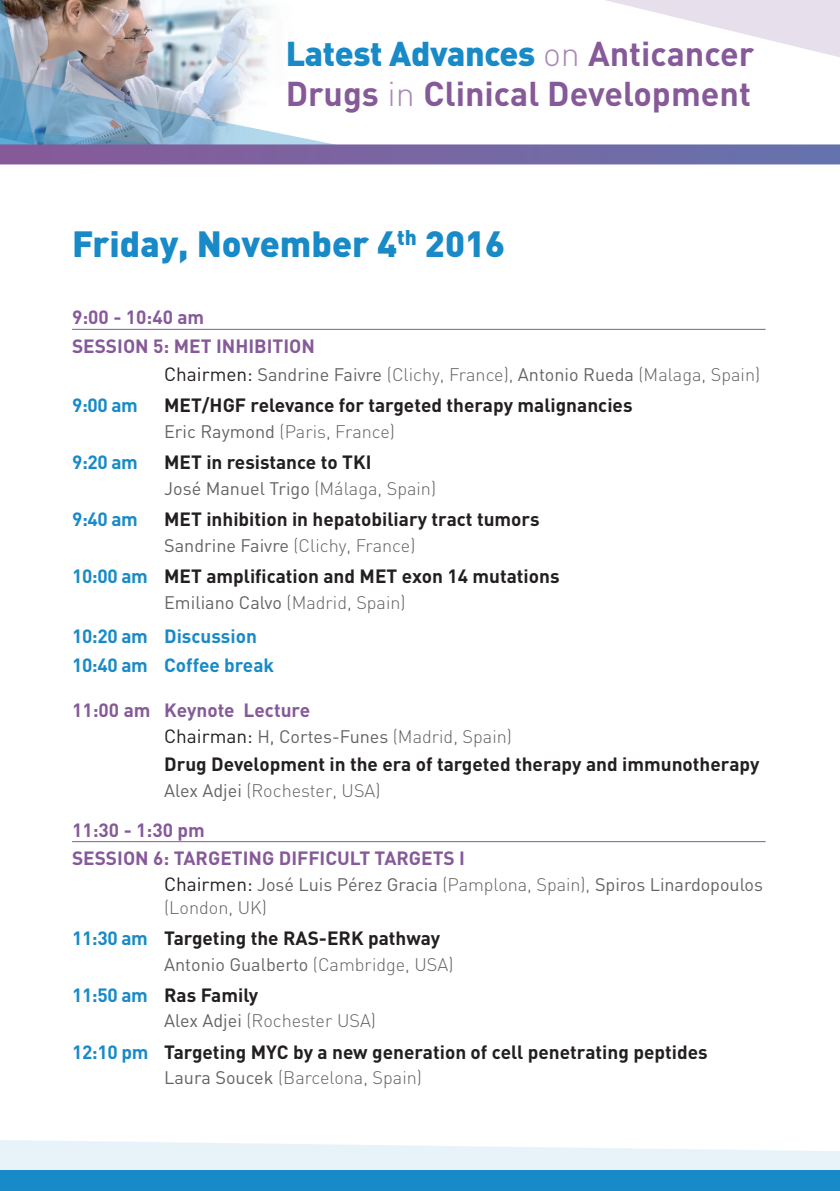
<style>
.page{position:relative;width:840px;height:1191px;background:#fff}
.page>*{position:absolute;margin:0;border:0;box-sizing:border-box;transform-origin:0 0}
.t1{font:900 36px "DIN";color:#188ac7}
.t2{font:700 34px/40.8px "DIN";color:#865a99}
.t3{font:700 19px "DIN";color:#231f20}
.t4{font:700 19px/28.4px "DIN";color:#865a99}
.t5{font:700 19px/28.4px "DIN";letter-spacing:-.005em;color:#188ac7}
.t6{font:300 18px "DIN";color:#636366}
.t7{font:18px/22.8px "DIN";color:#636366}
.s1{font-weight:900;color:#188ac7}
.s2{font-weight:300;color:#a789b6}
.s3{font-weight:400;font-size:19px;color:#231f20}
.s4{font-weight:400}
.s5{font-weight:300}
.s6{color:#188ac7}
.s7{font-size:19px;color:#231f20}
</style>
<div class="page">
<svg style="left:605px;top:0;width:234px;height:57px"></svg>
<img style="left:0;top:0;width:332px;height:144px">
<div style="left:0;top:144px;width:839px;height:20px;background:linear-gradient(to right,#885998,#6773ad)"></div>
<svg style="left:0;top:1140px;width:839px;height:30px;fill:#e8f3f9"></svg>
<div style="left:0;top:1170px;width:839px;height:21px;background:#188ac7"></div>
<hr style="left:72px;top:329px;width:693px;height:1px;background:#865a99">
<hr style="left:72px;top:841px;width:693px;height:1px;background:#865a99">
<h2 class="t2" style="left:285px;top:31px;width:470px"><span class="s1">Latest Advances</span> <span class="s2">on</span> Anticancer<br>Drugs <span class="s2">in</span> Clinical Development</h2>
<h1 class="t1" style="left:72px;top:220px;width:434px">Friday, November 4<sup>th</sup> 2016</h1>
<p class="t4" style="left:72px;top:302px;width:134px">9:00 - 10:40 am<br>Session</p>
<p class="t4" style="left:153px;top:331px;width:80px">5: MET Inhibition</p>
<p class="t6" style="left:164px;top:363px;width:597px"><span class="s3">Chairmen:</span> <span class="s4">Sandrine Faivre</span> (Clichy, France), <span class="s4">Antonio Rueda</span> (Malaga, Spain)</p>
<p class="t5" style="left:72px;top:390px;width:67px">9:00 am</p>
<p class="t3" style="left:164px;top:393px;width:469px">MET/HGF relevance for targeted therapy malignancies</p>
<p class="t6" style="left:164px;top:420px;width:232px"><span class="s4">Eric Raymond</span> (Paris, France)</p>
<p class="t5" style="left:72px;top:447px;width:67px">9:20 am</p>
<p class="t3" style="left:164px;top:450px;width:209px">MET in resistance to TKI</p>
<p class="t7" style="left:164px;top:477px;width:273px">José Manuel Trigo <span class="s5">(Málaga, Spain)</span></p>
<p class="t5" style="left:72px;top:504px;width:67px">9:40 am</p>
<p class="t3" style="left:164px;top:507px;width:377px">MET inhibition in hepatobiliary tract tumors</p>
<p class="t6" style="left:164px;top:534px;width:252px"><span class="s4">Sandrine Faivre</span> (Clichy, France)</p>
<p class="t3" style="left:72px;top:564px;width:488px"><span class="s6">10:00 am</span> MET amplification and MET exon 14 mutations</p>
<p class="t6" style="left:164px;top:591px;width:243px"><span class="s4">Emiliano Calvo</span> (Madrid, Spain)</p>
<p class="t5" style="left:72px;top:621px;width:203px">10:20 am Discussion<br>10:40 am Coffee break</p>
<p class="t4" style="left:72px;top:695px;width:239px">11:00 am Keynote Lecture</p>
<p class="t7" style="left:164px;top:724px;width:349px"><span class="s7">Chairman:</span> H, Cortes-Funes <span class="s5">(Madrid, Spain)</span></p>
<p class="t3" style="left:164px;top:752px;width:596px">Drug Development in the era of targeted therapy and immunotherapy</p>
<p class="t6" style="left:164px;top:779px;width:218px"><span class="s4">Alex Adjei</span> (Rochester, USA)</p>
<p class="t4" style="left:72px;top:814px;width:134px">11:30 - 1:30 pm<br>Session</p>
<p class="t4" style="left:153px;top:843px;width:43px">6: Targeting</p>
<p class="t4" style="left:279px;top:843px;width:24px">Difficult</p>
<p class="t4" style="left:374px;top:843px;width:23px">Targets</p>
<p class="t4" style="left:459px;top:843px;width:7px">I</p>
<p class="t7" style="left:164px;top:872px;width:600px"><span class="s7">Chairmen:</span> José Luis Pérez Gracia <span class="s5">(Pamplona, Spain),</span> Spiros Linardopoulos <span class="s5">(London, UK)</span></p>
<p class="t3" style="left:72px;top:925px;width:369px"><span class="s6">11:30 am</span> Targeting the RAS-ERK pathway</p>
<p class="t7" style="left:164px;top:952px;width:291px">Antonio Gualberto <span class="s5">(Cambridge, USA)</span></p>
<p class="t3" style="left:72px;top:982px;width:188px"><span class="s6">11:50 am</span> Ras Family</p>
<p class="t6" style="left:164px;top:1010px;width:213px"><span class="s4">Alex Adjei</span> (Rochester USA)</p>
<p class="t3" style="left:72px;top:1039px;width:636px"><span class="s6">12:10 pm</span> Targeting MYC by a new generation of cell penetrating peptides</p>
<p class="t6" style="left:164px;top:1066px;width:259px"><span class="s4">Laura Soucek</span> (Barcelona, Spain)</p>
</div>
